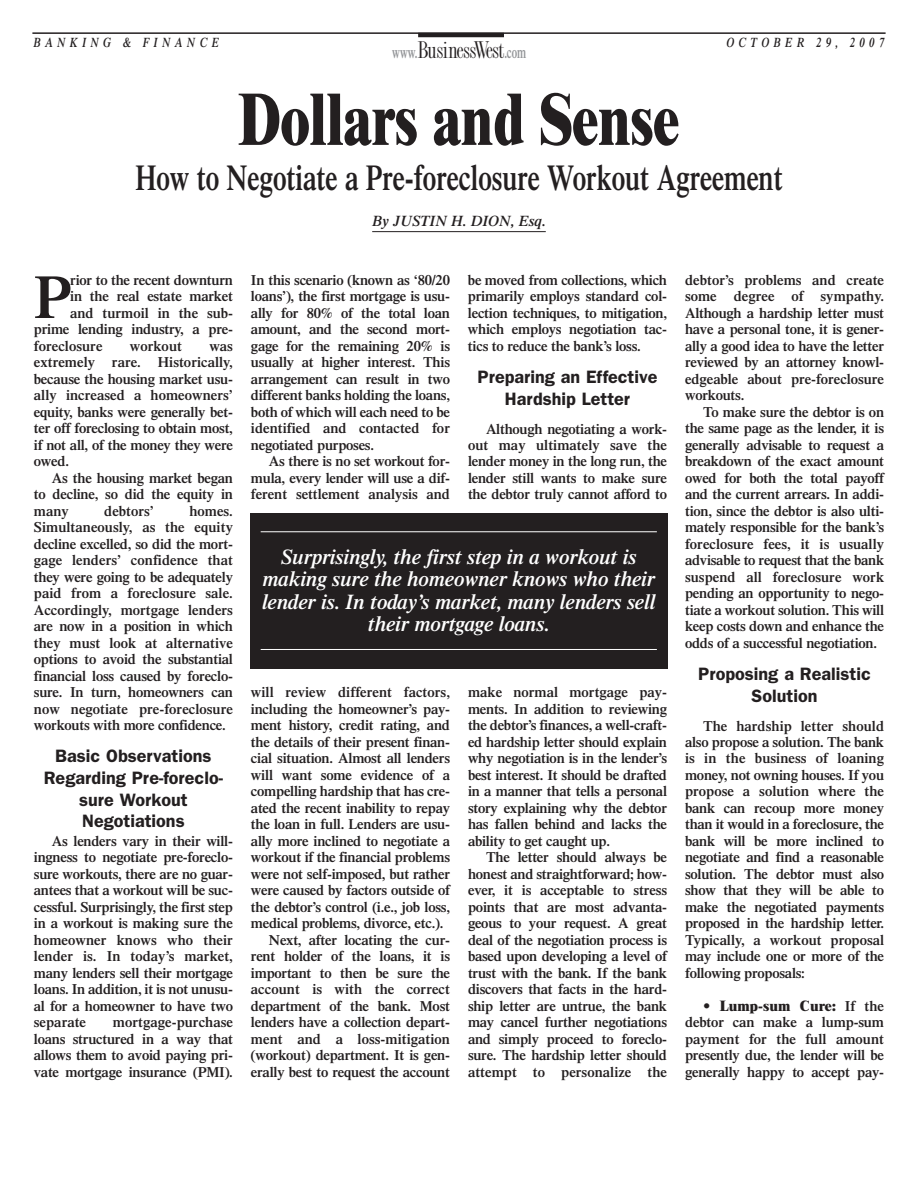
<style>
.page{position:relative;width:918px;height:1188px;background:#fff}
.page>*{position:absolute;margin:0;border:0;box-sizing:border-box;transform-origin:0 0}
.t1{font:800 72px "Times";color:#231f20;scale:.75 1}
.t2{font:600 61.2px "Times";color:#231f20}
.t3{font:600 36px "Times";color:#231f20;scale:.75 1}
.t4{font:25.05px "Fashion Compressed Plain";letter-spacing:-.035em;color:#231f20}
.t5{font:italic 600 21px/22.5px "Times";letter-spacing:-.01em;color:#fff;text-align:center}
.t6{font:600 18px/21.6px "Franklin Gothic";color:#231f20;text-align:center}
.t7{font:italic 600 15px "Times";color:#231f20}
.t8{font:600 14.55px/16.5px "Times";letter-spacing:-.015em;color:#231f20;text-align:justify}
.t9{font:600 14.55px "Times";letter-spacing:.005em;color:#231f20}
.t10{font:italic 600 13.5px "Times";letter-spacing:.4em;color:#231f20;scale:.8 1}
.s1{font-family:"Times";font-weight:600;font-size:16.65px;color:#939598}
.s2{font-weight:800}
</style>
<div class="page">
<hr style="left:32px;top:32px;width:854px;height:2px;background:#231f20">
<hr style="left:418px;top:33px;width:86px;height:4px;background:#231f20">
<hr style="left:372px;top:231px;width:174px;height:1px;background:#231f20">
<div style="left:250px;top:513px;width:417px;height:155px;background:#231f20"></div>
<hr style="left:261px;top:531px;width:396px;height:1px;background:#fff">
<hr style="left:261px;top:649px;width:396px;height:1px;background:#fff">
<p class="t10" style="left:34px;top:37px;width:233px">BANKING &amp; FINANCE</p>
<p class="t10" style="left:726px;top:37px;width:199px">OCTOBER 29, 2007</p>
<h3 class="t4" style="left:392px;top:40px;width:135px"><span class="s1">www.</span>BusinessWest<span class="s1">.com</span></h3>
<h1 class="t1" style="left:239px;top:94px;width:589px">Dollars and Sense</h1>
<h3 class="t3" style="left:135px;top:164px;width:865px">How to Negotiate a Pre-foreclosure Workout Agreement</h3>
<p class="t7" style="left:372px;top:215px;width:175px">By JUSTIN H. DION, Esq.</p>
<h2 class="t2" style="left:34px;top:275px;width:39px">P</h2>
<p class="t8" style="left:70px;top:273px;width:164px">rior to the recent downturn</p>
<p class="t8" style="left:70px;top:290px;width:164px">in the real estate market</p>
<p class="t8" style="left:70px;top:306px;width:164px">and turmoil in the sub-</p>
<p class="t8" style="left:34px;top:323px;width:201px">prime lending industry, a pre-</p>
<p class="t9" style="left:34px;top:341px;width:70px">foreclosure</p>
<p class="t9" style="left:130px;top:341px;width:54px">workout</p>
<p class="t8" style="left:34px;top:339px;width:201px;text-indent:175px">was extremely rare. Historically, because the housing market usu&shy;ally increased a homeowners’ equity, banks were generally bet&shy;ter off foreclosing to obtain most, if not all, of the money they were owed.</p>
<p class="t8" style="left:34px;top:471px;width:201px;text-indent:18px">As the housing market began to decline, so did the equity in many</p>
<p class="t8" style="left:34px;top:504px;width:201px;text-indent:155px">homes.<br>Simultaneously, as the equity decline excelled, so did the mort&shy;gage lenders’ confidence that they were going to be adequately paid from a foreclosure sale.<br>Accordingly, mortgage lenders are now in a position in which they must look at alternative options to avoid the substantial financial loss caused by foreclo&shy;sure. In turn, homeowners can now negotiate pre-foreclosure workouts with more confidence.</p>
<p class="t6" style="left:44px;top:747px;width:181px">Basic Observations<br>Regarding Pre-foreclo&shy;sure Workout<br>Negotiations</p>
<p class="t8" style="left:34px;top:834px;width:201px;text-indent:18px">As lenders vary in their will&shy;ingness to negotiate pre-foreclo&shy;sure workouts, there are no guar&shy;antees that a workout will be suc&shy;cessful. Surprisingly, the first step in a workout is making sure the homeowner knows who their lender is. In today’s market, many lenders sell their mortgage loans. In addition, it is not unusu&shy;al for a homeowner to have two separate</p>
<p class="t9" style="left:104px;top:506px;width:51px">debtors’</p>
<p class="t8" style="left:34px;top:1016px;width:201px;text-indent:79px">mortgage-purchase loans structured in a way that allows them to avoid paying pri&shy;vate mortgage insurance (PMI).</p>
<p class="t8" style="left:251px;top:273px;width:201px">In this scenario (known as ‘80/20 loans’), the first mortgage is usu&shy;ally for 80% of the total loan amount, and the second mort&shy;gage for the remaining 20% is usually at higher interest. This arrangement can result in two different banks holding the loans, both of which will each need to be identified and contacted for negotiated purposes.</p>
<p class="t8" style="left:251px;top:455px;width:201px;text-indent:18px">As there is no set workout for&shy;mula, every lender will use a dif&shy;ferent settlement analysis and</p>
<p class="t8" style="left:468px;top:273px;width:201px">be moved from collections, which primarily employs standard col&shy;lection techniques, to mitigation, which employs negotiation tac&shy;tics to reduce the bank’s loss.</p>
<p class="t6" style="left:478px;top:368px;width:181px">Preparing an Effective<br>Hardship Letter</p>
<p class="t8" style="left:468px;top:422px;width:201px;text-indent:18px">Although negotiating a work&shy;out may ultimately save the lender money in the long run, the lender still wants to make sure the debtor truly cannot afford to</p>
<h3 class="t5" style="left:262px;top:547px;width:395px">Surprisingly, the first step in a workout is making sure the homeowner knows who their lender is. In today’s market, many lenders sell their mortgage loans.</h3>
<p class="t9" style="left:251px;top:687px;width:201px">will review different factors,</p>
<p class="t8" style="left:251px;top:702px;width:201px">including the homeowner’s pay-</p>
<p class="t8" style="left:251px;top:719px;width:201px">ment history, credit rating, and</p>
<p class="t8" style="left:251px;top:735px;width:201px">the details of their present finan-</p>
<p class="t8" style="left:251px;top:752px;width:201px">cial situation. Almost all lenders</p>
<p class="t8" style="left:251px;top:768px;width:201px">will want some evidence of a</p>
<p class="t8" style="left:251px;top:785px;width:201px">compelling hardship that has cre-</p>
<p class="t8" style="left:251px;top:801px;width:201px">ated the recent inability to repay</p>
<p class="t8" style="left:251px;top:818px;width:201px">the loan in full. Lenders are usu-</p>
<p class="t8" style="left:251px;top:834px;width:201px">ally more inclined to negotiate a</p>
<p class="t8" style="left:251px;top:851px;width:201px">workout if the financial problems</p>
<p class="t8" style="left:251px;top:867px;width:201px">were not self-imposed, but rather</p>
<p class="t8" style="left:251px;top:884px;width:201px">were caused by factors outside of</p>
<p class="t8" style="left:251px;top:900px;width:201px">the debtor’s control (i.e., job loss,</p>
<p class="t8" style="left:251px;top:917px;width:194px">medical problems, divorce, etc.).</p>
<p class="t8" style="left:269px;top:933px;width:183px">Next, after locating the cur-</p>
<p class="t8" style="left:251px;top:950px;width:201px">rent holder of the loans, it is</p>
<p class="t8" style="left:251px;top:966px;width:201px">important to then be sure the</p>
<p class="t9" style="left:251px;top:984px;width:201px">account is with the correct</p>
<p class="t8" style="left:251px;top:999px;width:201px">department of the bank. Most</p>
<p class="t8" style="left:251px;top:1016px;width:201px">lenders have a collection depart-</p>
<p class="t9" style="left:251px;top:1034px;width:201px">ment and a loss-mitigation</p>
<p class="t8" style="left:251px;top:1049px;width:201px">(workout) department. It is gen-</p>
<p class="t8" style="left:251px;top:1065px;width:201px">erally best to request the account</p>
<p class="t8" style="left:468px;top:686px;width:201px">make normal mortgage pay&shy;ments. In addition to reviewing the debtor’s finances, a well-craft&shy;ed hardship letter should explain why negotiation is in the lender’s best interest. It should be drafted in a manner that tells a personal story explaining why the debtor has fallen behind and lacks the ability to get caught up.</p>
<p class="t8" style="left:468px;top:851px;width:201px;text-indent:18px">The letter should always be honest and straightforward; how&shy;ever, it is acceptable to stress points that are most advanta&shy;geous to your request. A great deal of the negotiation process is based upon developing a level of trust with the bank. If the bank discovers that facts in the hard&shy;ship letter are untrue, the bank may cancel further negotiations and simply proceed to foreclo&shy;sure. The hardship letter should attempt to personalize the</p>
<p class="t8" style="left:685px;top:273px;width:201px">debtor’s problems and create some degree of sympathy.<br>Although a hardship letter must have a personal tone, it is gener&shy;ally a good idea to have the letter reviewed by an attorney knowl&shy;edgeable about pre-foreclosure workouts.</p>
<p class="t8" style="left:685px;top:405px;width:201px;text-indent:18px">To make sure the debtor is on the same page as the lender, it is generally advisable to request a breakdown of the exact amount owed for both the total payoff and the current arrears. In addi&shy;tion, since the debtor is also ulti&shy;mately responsible for the bank’s foreclosure fees, it is usually advisable to request that the bank suspend all foreclosure work pending an opportunity to nego&shy;tiate a workout solution. This will keep costs down and enhance the odds of a successful negotiation.</p>
<p class="t6" style="left:698px;top:665px;width:174px">Proposing a Realistic<br>Solution</p>
<p class="t8" style="left:685px;top:719px;width:201px;text-indent:18px">The hardship letter should also propose a solution. The bank is in the business of loaning money, not owning houses. If you propose a solution where the bank can recoup more money than it would in a foreclosure, the bank will be more inclined to negotiate and find a reasonable solution. The debtor must also show that they will be able to make the negotiated payments proposed in the hardship letter.<br>Typically, a workout proposal may include one or more of the following proposals:</p>
<p class="t8" style="left:685px;top:999px;width:201px;text-indent:18px"><span class="s2">• Lump-sum Cure:</span> If the debtor can make a lump-sum payment for the full amount presently due, the lender will be generally happy to accept pay-</p>
</div>
